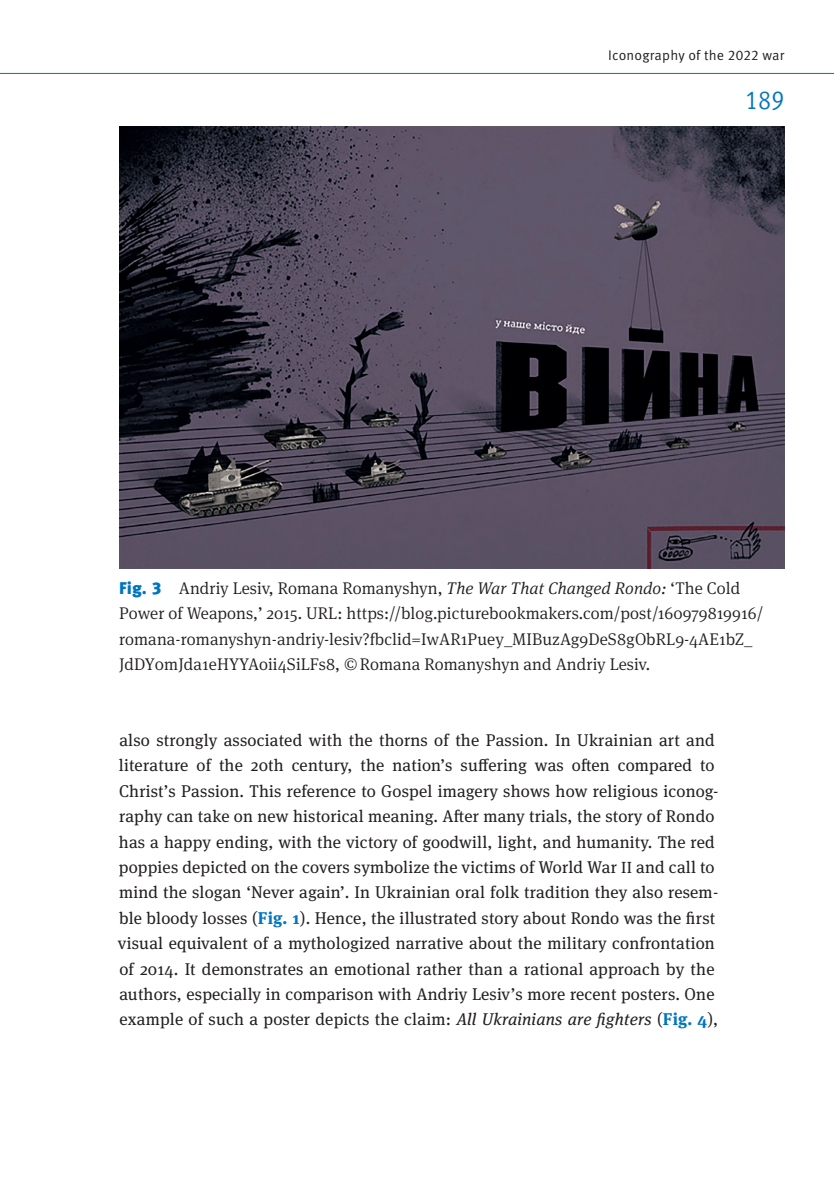
<style>
.page{position:relative;width:834px;height:1191px;background:#fff}
.page>*{position:absolute;margin:0;border:0;box-sizing:border-box;transform-origin:0 0}
.t1{font:26.25px "Meta Pro Cond Norm";color:#0075bf}
.t2{font:16.97px/25.4px "Meta Serif Pro";letter-spacing:.01em;color:#231f20}
.t3{font:300 16.97px/25.4px "Meta Serif Pro";letter-spacing:.005em;color:#231f20}
.t4{font:14px "Meta Pro";letter-spacing:.015em;color:#231f20}
.s1{font-family:"Meta Pro";font-weight:900;color:#0075bf}
.s2{font-style:italic}
.s3{font-size:16.1px}
.s4{font-weight:700;color:#0075bf}
</style>
<div class="page">
<hr style="left:0;top:73px;width:833px;height:1px;background:#0075bf">
<img style="left:119px;top:126px;width:665px;height:443px">
<p class="t4" style="left:608px;top:47px;width:178px">Iconography of the 2022 war</p>
<h1 class="t1" style="left:744px;top:81px;width:41px">189</h1>
<p class="t3" style="left:119px;top:574px;width:645px"><span class="s1">Fig. 3</span> Andriy Lesiv, Romana Romanyshyn, <span class="s2">The War That Сhanged Rondo:</span> ‘The Cold Power of Weapons,’ 2015. URL: https://blog.picturebookmakers.com/post/160979819916/ romana-romanyshyn-andriy-lesiv?fbclid=IwAR1Puey_MIBuzAg9DeS8gObRL9-4AE1bZ_ JdDY0mJda1eHYYAoii4SiLFs8, ©Romana Romanyshyn and Andriy Lesiv.</p>
<p class="t2" style="left:118px;top:726px;width:601px">also strongly associated with the thorns of the Passion. In Ukrainian art and literature of the 20th century, the nation’s suffering was often compared to Christ’s Passion. This reference to Gospel imagery shows how religious iconog&shy;raphy can take on new historical meaning. After many trials, the story of Rondo has a happy ending, with the victory of goodwill, light, and humanity. The red poppies depicted on the covers symbolize the victims of World War <span class="s3">II</span> and call to mind the slogan ‘Never again’. In Ukrainian oral folk tradition they also resem&shy;ble bloody losses (<span class="s4">Fig. 1</span>). Hence, the illustrated story about Rondo was the first visual equivalent of a mythologized narrative about the military confrontation of 2014. It demonstrates an emotional rather than a rational approach by the authors, especially in comparison with Andriy Lesiv’s more recent posters. One example of such a poster depicts the claim: <span class="s2">All Ukrainians are fighters</span> (<span class="s4">Fig. 4</span>),</p>
</div>
